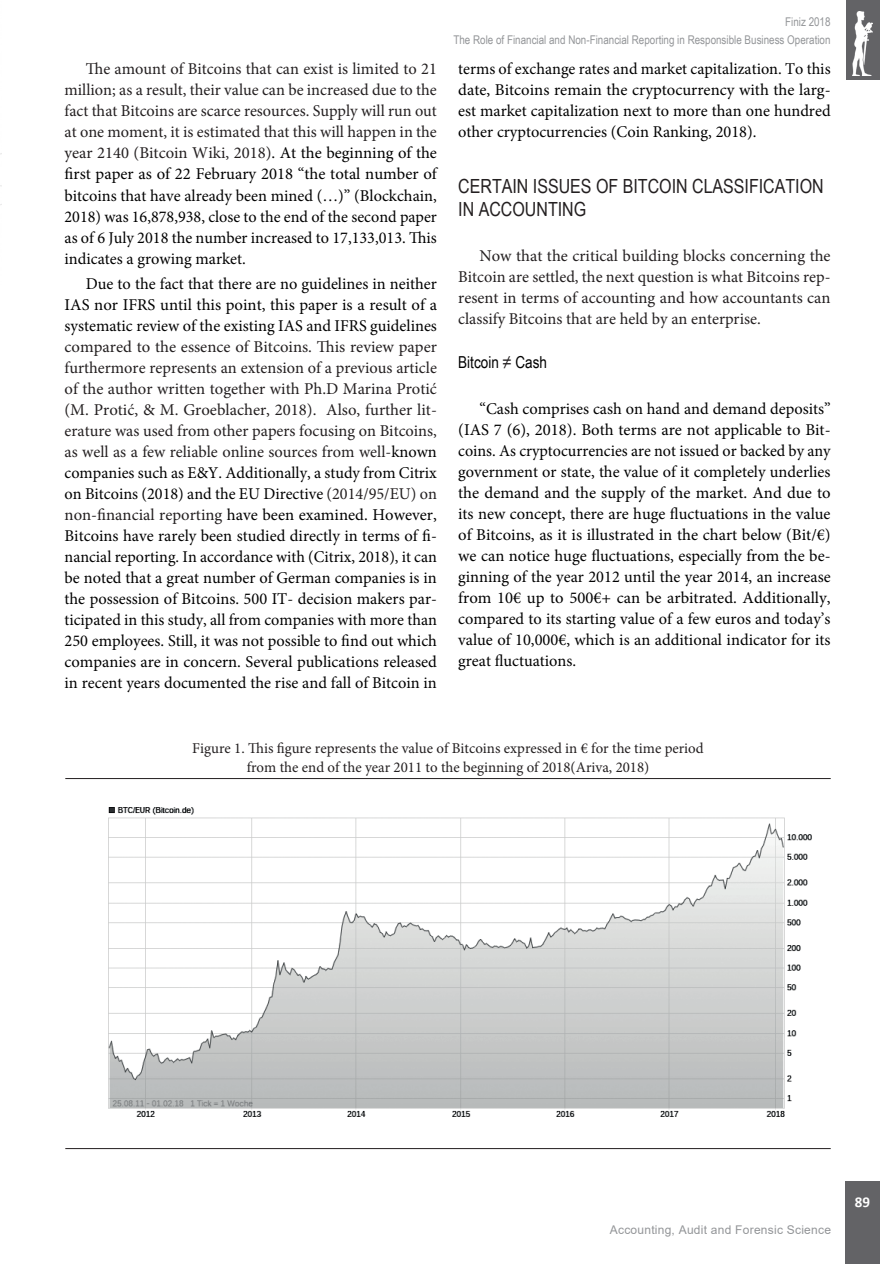
<style>
.page{position:relative;width:894px;height:1264px;background:#fff}
.page>*{position:absolute;margin:0;border:0;box-sizing:border-box;transform-origin:0 0}
.t1{font:19.5px/23.4px "Arial Narrow";color:#231f20}
.t2{font:16.5px/21px "Minion Pro";color:#000001;text-align:justify}
.t3{font:16.5px/21px "Minion Pro";color:#231f20;text-align:justify}
.t4{font:16.5px "Arial Narrow";color:#000001}
.t5{font:15px/19.5px "Minion Pro";color:#231f20;text-align:center}
.t6{font:700 15px "Calibri";color:#fff}
.t7{font:12px/18px "Arial Narrow";color:#939598;text-align:right}
.t8{font:12px "Arial";letter-spacing:.02em;color:#939598}
.s1{color:#231f20}
</style>
<div class="page">
<div style="left:845px;top:1181px;width:34px;height:83px;background:#636366"></div>
<div style="left:845px;top:0;width:33px;height:79px;background:#636366"></div>
<img style="left:852px;top:11px;width:20px;height:64px">
<hr style="left:65px;top:778px;width:765px;height:1px;background:#231f20">
<hr style="left:65px;top:1148px;width:765px;height:1px;background:#231f20">
<img style="left:108px;top:807px;width:704px;height:310px">
<p class="t2" style="left:64px;top:59px;width:374px;text-indent:21px"><span class="s1">The amount of Bitcoins that can exist is limited to 21 million; as a result, their value can be increased due to the fact that Bitcoins are scarce resources. Supply will run out at one moment, it is estimated that this will happen in the year 2140 (Bitcoin Wiki, 2018)</span>. At the beginning of the first paper as of 22 February 2018 “the total number of bitcoins that have already been mined (…)” (Blockchain, 2018) was 16,878,938, close to the end of the second paper as of 6 July 2018 the number increased to 17,133,013. This indicates a growing market.</p>
<p class="t2" style="left:64px;top:273px;width:374px;text-indent:21px">Due to the fact that there are no guidelines in neither IAS nor IFRS until this point, this paper is a result of a systematic review of the existing IAS and IFRS guidelines</p>
<p class="t2" style="left:64px;top:336px;width:374px"><span class="s1">compared to the essence of Bitcoins. This review paper furthermore represents an extension of a previous article of the author written together with Ph.D Marina Protić (M. Protić, &amp; M. Groeblacher, 2018). Also, further lit&shy;erature was used from other papers focusing on Bitcoins, as well as a few reliable online sources from well-</span>known companies such as E&amp;Y. Additionally, a study from Citrix on Bitcoins (2018) and the EU Directive <span class="s1">(2014/95/EU) on non-financial reporting</span> have been examined. However, Bitcoins have rarely been studied directly in terms of fi&shy;nancial reporting. In accordance with (Citrix, 2018), it can be noted that a great number of German companies is in the possession of Bitcoins. 500 IT- decision makers par&shy;ticipated in this study, all from companies with more than 250 employees. Still, it was not possible to find out which companies are in concern. Several publications released in recent years documented the rise and fall of Bitcoin in</p>
<p class="t7" style="left:453px;top:12px;width:378px">Finiz 2018<br>The Role of Financial and Non-Financial Reporting in Responsible Business Operation</p>
<p class="t2" style="left:458px;top:59px;width:374px">terms of exchange rates and market capitalization. To this date, Bitcoins remain the cryptocurrency with the larg&shy;est market capitalization next to more than one hundred other cryptocurrencies (Coin Ranking, 2018).</p>
<p class="t1" style="left:458px;top:173px;width:367px">CERTAIN ISSUES OF BITCOIN CLASSIFICATION<br>IN ACCOUNTING</p>
<p class="t3" style="left:458px;top:245px;width:374px;text-indent:21px">Now that the critical building blocks concerning the Bitcoin are settled, the next question is what Bitcoins rep&shy;resent in terms of accounting and how accountants can classify Bitcoins that are held by an enterprise.</p>
<p class="t4" style="left:458px;top:350px;width:90px">Bitcoin <span class="s1">≠</span> Cash</p>
<p class="t2" style="left:458px;top:399px;width:374px;text-indent:21px">“Cash comprises cash on hand and demand deposits” (IAS 7 (6), 2018). Both terms are not applicable to Bit&shy;coins. As cryptocurrencies are not issued or backed by any government or state, the value of it completely underlies the demand and the supply of the market. And due to its new concept, there are huge fluctuations in the value of Bitcoins, as it is illustrated in the chart below (Bit/€) we can notice huge fluctuations, especially from the be&shy;ginning of the year 2012 until the year 2014, an increase from 10€ up to 500€+ can be arbitrated. Additionally, compared to its starting value of a few euros and today’s value of 10,000€, which is an additional indicator for its great fluctuations.</p>
<p class="t5" style="left:192px;top:738px;width:512px">Figure 1. This figure represents the value of Bitcoins expressed in € for the time period from the end of the year 2011 to the beginning of 2018(Ariva, 2018)</p>
<p class="t8" style="left:609px;top:1221px;width:222px">Accounting, Audit and Forensic Science</p>
<p class="t6" style="left:854px;top:1193px;width:17px">89</p>
</div>
